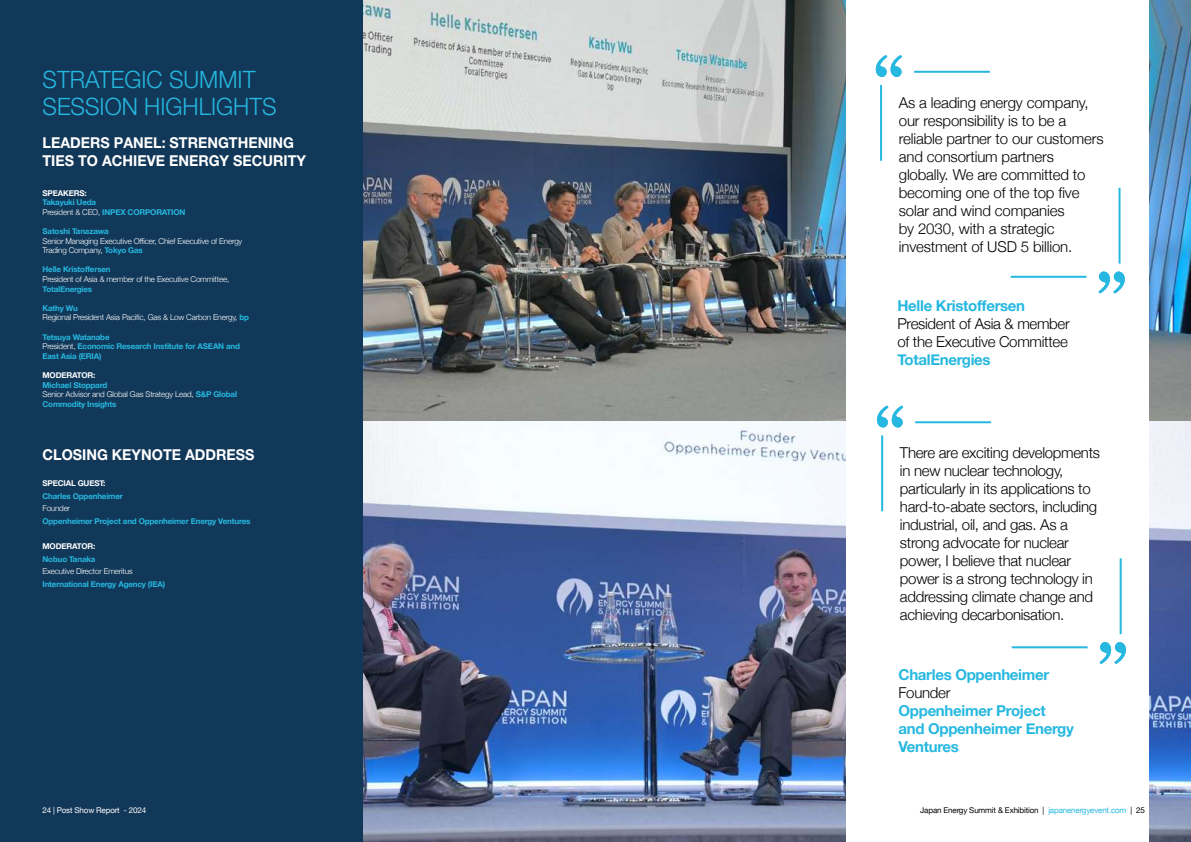
<style>
.page{position:relative;width:1191px;height:842px;background:#fff}
.page>*{position:absolute;margin:0;border:0;box-sizing:border-box;transform-origin:0 0}
.t1{font:300 24px/26.5px "Helvetica Neue LT Pro";color:#26b8e0;scale:.96 1}
.t2{font:300 15px/18px "Helvetica Neue";letter-spacing:-.02em;color:#000}
.t3{font:700 15px/18px "Helvetica Neue";letter-spacing:-.02em;color:#26b8e0}
.t4{font:700 15px/17.5px "Helvetica Neue LT Pro";color:#fff;scale:.96 1}
.t5{font:700 8px/9.6px "Helvetica Neue";letter-spacing:-.02em;color:#26b8e0}
.t6{font:300 8px/9.6px "Helvetica Neue";letter-spacing:-.02em;color:#fff}
.t7{font:8px "Helvetica Neue";letter-spacing:-.02em;color:#000}
.t8{font:700 8px "Helvetica Neue";letter-spacing:-.02em;color:#fff}
.t9{font:8px "Helvetica Neue";letter-spacing:-.02em;color:#fff}
.s1{font-weight:300;color:#fff}
.s2{font-weight:700;color:#26b8e0}
.s3{font-weight:700;color:#21b8e0}
.s4{color:#26b8e0}
</style>
<div class="page">
<img style="left:1149px;top:0;width:42px;height:421px">
<img style="left:363px;top:0;width:483px;height:421px">
<img style="left:1149px;top:421px;width:42px;height:421px">
<img style="left:363px;top:421px;width:483px;height:421px">
<div style="left:0;top:0;width:363px;height:842px;background:#123859"></div>
<hr style="left:880px;top:85px;width:2px;height:76px;background:#26b8e0">
<hr style="left:914px;top:71px;width:76px;height:2px;background:#26b8e0">
<svg style="left:875px;top:55px;width:27px;height:22px"></svg>
<hr style="left:1118px;top:188px;width:2px;height:76px;background:#26b8e0">
<hr style="left:1010px;top:276px;width:76px;height:2px;background:#26b8e0">
<svg style="left:1098px;top:271px;width:27px;height:22px"></svg>
<hr style="left:881px;top:435px;width:2px;height:76px;background:#26b8e0">
<hr style="left:915px;top:421px;width:76px;height:2px;background:#26b8e0">
<svg style="left:876px;top:405px;width:27px;height:23px"></svg>
<hr style="left:1119px;top:558px;width:2px;height:76px;background:#26b8e0">
<hr style="left:1011px;top:646px;width:76px;height:2px;background:#26b8e0">
<svg style="left:1099px;top:642px;width:27px;height:22px"></svg>
<h1 class="t1" style="left:43px;top:66px;width:245px">STRATEGIC SUMMIT<br>SESSION HIGHLIGHTS</h1>
<p class="t4" style="left:43px;top:134px;width:276px">LEADERS PANEL: STRENGTHENING<br>TIES TO ACHIEVE ENERGY SECURITY</p>
<p class="t8" style="left:43px;top:186px;width:46px">SPEAKERS:</p>
<p class="t5" style="left:43px;top:198px;width:144px">Takayuki Ueda<br><span class="s1">President &amp; CEO,</span> INPEX CORPORATION</p>
<p class="t5" style="left:43px;top:227px;width:68px">Satoshi Tanazawa</p>
<p class="t6" style="left:43px;top:235px;width:201px">Senior Managing Executive Officer, Chief Executive of Energy<br>Trading Company, <span class="s2">Tokyo Gas</span></p>
<p class="t5" style="left:43px;top:265px;width:70px">Helle Kristoffersen</p>
<p class="t6" style="left:43px;top:274px;width:188px">President of Asia &amp; member of the Executive Committee,</p>
<p class="t5" style="left:43px;top:284px;width:51px">TotalEnergies</p>
<p class="t6" style="left:43px;top:303px;width:208px"><span class="s2">Kathy Wu<br></span>Regional President Asia Pacific, Gas &amp; Low Carbon Energy, <span class="s3">bp</span></p>
<p class="t5" style="left:43px;top:332px;width:199px">Tetsuya Watanabe<br><span class="s1">President,</span> Economic Research Institute for ASEAN and<br>East Asia (ERIA)</p>
<p class="t8" style="left:43px;top:369px;width:54px">MODERATOR:</p>
<p class="t5" style="left:43px;top:380px;width:196px">Michael Stoppard<br><span class="s1">Senior Advisor and Global Gas Strategy Lead,</span> S&amp;P Global<br>Commodity Insights</p>
<p class="t4" style="left:43px;top:446px;width:222px">CLOSING KEYNOTE ADDRESS</p>
<p class="t8" style="left:43px;top:477px;width:64px">SPECIAL GUEST:</p>
<p class="t5" style="left:43px;top:491px;width:82px">Charles Oppenheimer</p>
<p class="t6" style="left:43px;top:503px;width:29px">Founder</p>
<p class="t5" style="left:43px;top:516px;width:209px">Oppenheimer Project and Oppenheimer Energy Ventures</p>
<p class="t8" style="left:43px;top:540px;width:54px">MODERATOR:</p>
<p class="t5" style="left:43px;top:554px;width:54px">Nobuo Tanaka</p>
<p class="t6" style="left:43px;top:566px;width:92px">Executive Director Emeritus</p>
<p class="t5" style="left:43px;top:580px;width:124px">International Energy Agency (IEA)</p>
<p class="t2" style="left:899px;top:93px;width:206px">As a leading energy company, our responsibility is to be a reliable partner to our customers and consortium partners globally. We are committed to becoming one of the top five solar and wind companies<br>by 2030, with a strategic investment of USD 5 billion.</p>
<p class="t3" style="left:897px;top:297px;width:129px">Helle Kristoffersen</p>
<p class="t2" style="left:897px;top:313px;width:174px">President of Asia &amp; member of the Executive Committee</p>
<p class="t3" style="left:897px;top:351px;width:95px">TotalEnergies</p>
<p class="t2" style="left:900px;top:443px;width:201px">There are exciting developments in new nuclear technology, particularly in its applications to hard-to-abate sectors, including industrial, oil, and gas. As a strong advocate for nuclear power, I believe that nuclear power is a strong technology in addressing climate change and achieving decarbonisation.</p>
<p class="t3" style="left:898px;top:666px;width:152px">Charles Oppenheimer</p>
<p class="t2" style="left:898px;top:683px;width:53px">Founder</p>
<p class="t3" style="left:898px;top:702px;width:177px">Oppenheimer Project and Oppenheimer Energy<br>Ventures</p>
<p class="t9" style="left:43px;top:804px;width:105px">24 | Post Show Report - 2024</p>
<p class="t7" style="left:920px;top:804px;width:226px">Japan Energy Summit &amp; Exhibition | <span class="s4">japanenergyevent.com</span> | 25</p>
</div>
